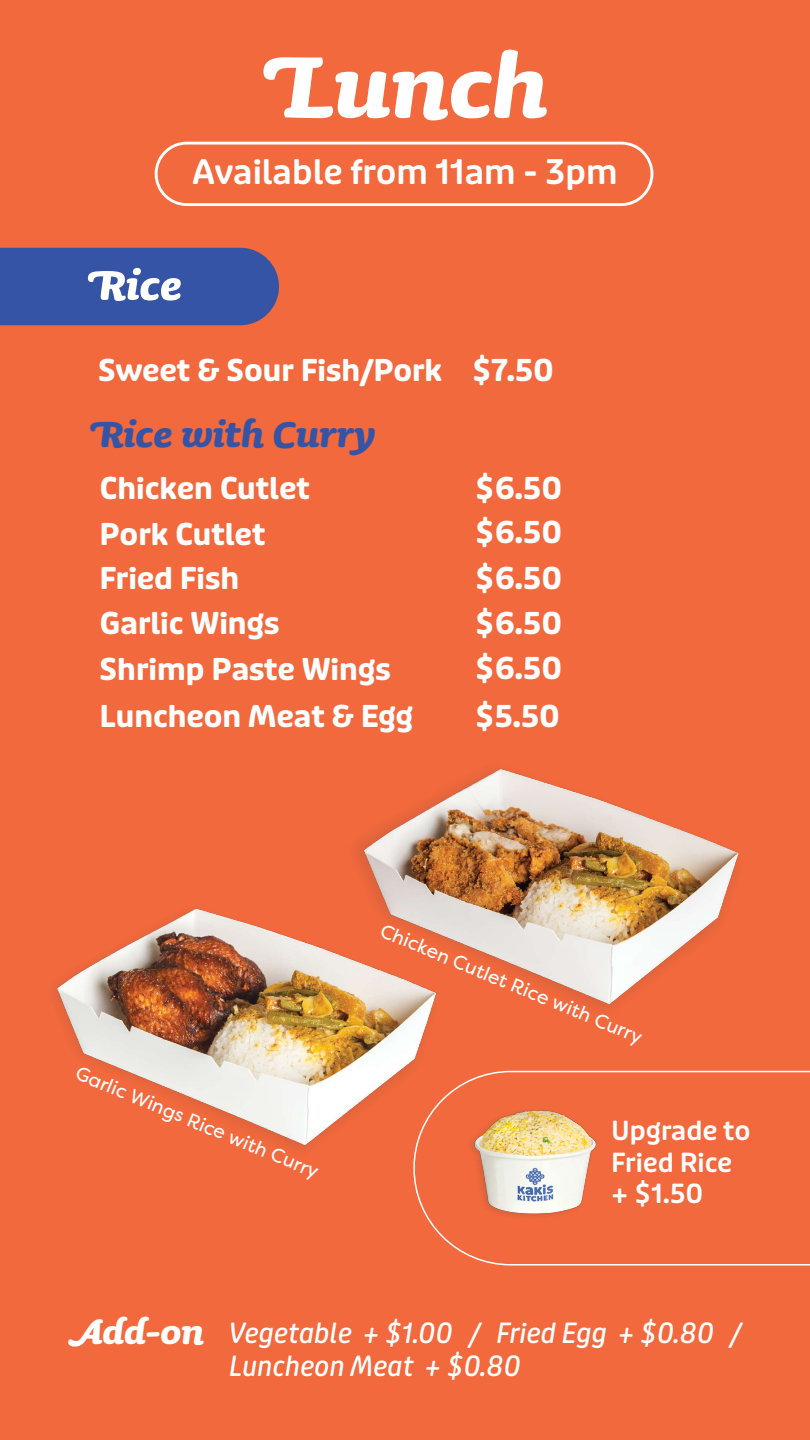
<style>
.page{position:relative;width:810px;height:1440px;background:#f1693d}
.page>*{position:absolute;margin:0;border:0;box-sizing:border-box;transform-origin:0 0}
.t1{font:111px "Sauna Pro Bold Italic Swash";color:#fff}
.t2{font:52.28px "Sauna Pro Bold Italic Swash";color:#fff}
.t3{font:45.75px "Sauna Pro Bold Italic Swash";color:#3554a5}
.t4{font:43.5px "Sauna Pro Bold Italic Swash";color:#fff}
.t5{font:600 33.75px "Puffin Display Soft";color:#fff}
.t6{font:700 30px/46.7px "Puffin Display Soft";color:#fff}
.t7{font:italic 27.75px/33.3px "Puffin Display Soft Medm";color:#fff}
.t8{font:600 26.25px/31.5px "Puffin Display Soft";color:#fff}
.t9{font:19.42px "Filson Pro";color:#fff}
.s1{font-family:"Sauna Pro";font-weight:700;font-style:italic}
</style>
<div class="page">
<div style="left:0;top:248px;width:279px;height:77px;background:#3554a5"></div>
<img style="left:357px;top:768px;width:382px;height:240px">
<img style="left:56px;top:905px;width:383px;height:243px">
<svg style="left:413px;top:1070px;width:397px;height:196px"></svg>
<div style="left:155px;top:142px;width:498px;height:64px;border:3px solid #fff;border-radius:31px"></div>
<h1 class="t1" style="left:262px;top:20px;width:287px">Lun<span class="s1">ch</span></h1>
<p class="t5" style="left:192px;top:152px;width:427px">Available from 11am - 3pm</p>
<h2 class="t2" style="left:87px;top:254px;width:96px">Rice</h2>
<p class="t6" style="left:98px;top:348px;width:458px">Sweet &amp; Sour Fish/Pork $7.50</p>
<h3 class="t3" style="left:90px;top:407px;width:287px">Rice with Curry</h3>
<p class="t6" style="left:100px;top:467px;width:212px;line-height:45.2px">Chicken Cutlet<br>Pork Cutlet</p>
<p class="t6" style="left:100px;top:556px;width:141px">Fried Fish</p>
<p class="t6" style="left:100px;top:601px;width:315px">Garlic Wings<br>Shrimp Paste Wings<br>Luncheon Meat &amp; Egg</p>
<p class="t6" style="left:475px;top:466px;width:89px">$6.50</p>
<p class="t6" style="left:475px;top:510px;width:89px">$6.50</p>
<p class="t6" style="left:475px;top:556px;width:89px">$6.50</p>
<p class="t6" style="left:475px;top:601px;width:89px">$6.50</p>
<p class="t6" style="left:475px;top:646px;width:89px">$6.50</p>
<p class="t6" style="left:475px;top:694px;width:87px">$5.50</p>
<p class="t9" style="left:82px;top:1059px;width:263px;rotate:23deg">Garlic Wings Rice with Curry</p>
<p class="t9" style="left:387px;top:917px;width:283px;rotate:23deg">Chicken Cutlet Rice with Curry</p>
<p class="t8" style="left:611px;top:1116px;width:141px">Upgrade to<br>Fried Rice + $1.50</p>
<h3 class="t4" style="left:68px;top:1306px;width:138px">Add-on</h3>
<p class="t7" style="left:229px;top:1317px;width:514px">Vegetable + $1.00 / Fried Egg + $0.80 /<br>Luncheon Meat + $0.80</p>
</div>
